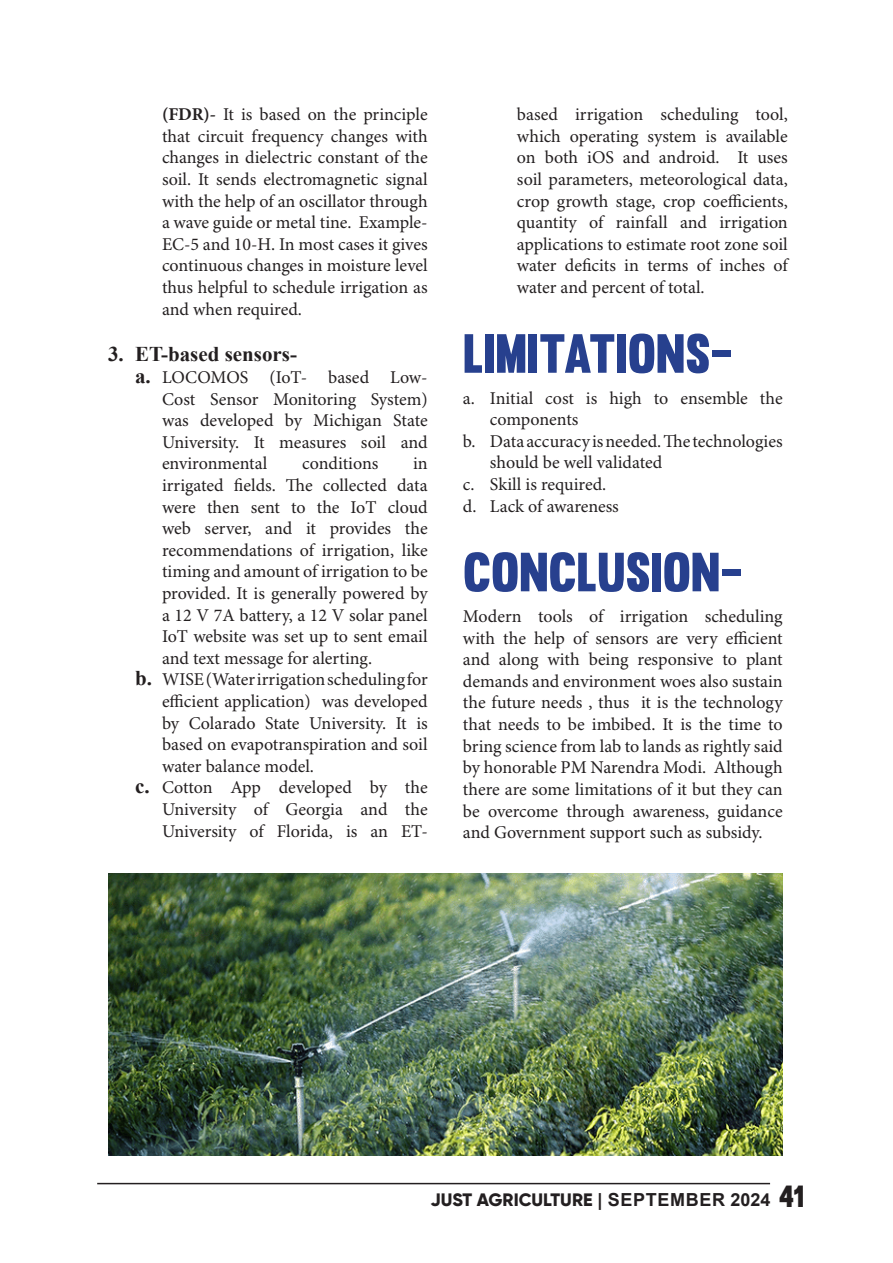
<style>
.page{position:relative;width:893px;height:1263px;background:#fff}
.page>*{position:absolute;margin:0;border:0;box-sizing:border-box;transform-origin:0 0}
.t1{font:54px "Muro";color:#27408e}
.t2{font:700 21px "Times New Roman";color:#231f20}
.t3{font:18px/21.6px "Minion Pro";color:#231f20;text-align:justify}
.t4{font:800 18px "Gilroy";color:#231f20}
.s1{font-weight:700}
.s2{font-family:"Times New Roman";font-weight:700;font-size:21px}
.s3{font-family:"Arial";font-weight:700}
.s4{font-family:"Muro";font-weight:400;font-size:30px}
</style>
<div class="page">
<hr style="left:97px;top:1183px;width:673px;height:1px;background:#231f20">
<img style="left:108px;top:874px;width:675px;height:282px">
<p class="t3" style="left:162px;top:104px;width:267px"><span class="s1">(FDR)-</span> It is based on the principle that circuit frequency changes with changes in dielectric constant of the soil. It sends electromagnetic signal with the help of an oscillator through a wave guide or metal tine. Example-EC-5 and 10-H. In most cases it gives continuous changes in moisture level thus helpful to schedule irrigation as and when required.</p>
<p class="t2" style="left:108px;top:339px;width:190px">3. ET-based sensors-</p>
<p class="t3" style="left:162px;top:367px;width:267px;text-indent:-27px"><span class="s2">a.</span> LOCOMOS (IoT- based Low-Cost Sensor Monitoring System) was developed by Michigan State University. It measures soil and environmental</p>
<p class="t3" style="left:302px;top:453px;width:78px">conditions</p>
<p class="t3" style="left:162px;top:453px;width:267px;text-indent:251px">in irrigated fields. The collected data were then sent to the IoT cloud web server, and it provides the recommendations of irrigation, like timing and amount of irrigation to be provided. It is generally powered by a 12 V 7A battery, a 12 V solar panel IoT website was set up to sent email and text message for alerting.</p>
<p class="t3" style="left:162px;top:669px;width:267px;text-indent:-27px"><span class="s2">b.</span> WISE (Water irrigation scheduling for efficient application) was developed by Colarado State University. It is based on evapotranspiration and soil water balance model.</p>
<p class="t3" style="left:162px;top:777px;width:267px;text-indent:-27px"><span class="s2">c.</span> Cotton App developed by the University of Georgia and the University of Florida, is an ET-</p>
<p class="t3" style="left:517px;top:104px;width:272px">based irrigation scheduling tool, which operating system is available on both iOS and android. It uses soil parameters, meteorological data, crop growth stage, crop coefficients, quantity of rainfall and irrigation applications to estimate root zone soil water deficits in terms of inches of water and percent of total.</p>
<p class="t1" style="left:463px;top:321px;width:272px">LIMITATIONS-</p>
<p class="t3" style="left:490px;top:388px;width:294px;text-indent:-27px">a. Initial cost is high to ensemble the components</p>
<p class="t3" style="left:490px;top:431px;width:294px;text-indent:-27px">b. Data accuracy is needed. The technologies should be well validated</p>
<p class="t3" style="left:463px;top:474px;width:145px">c. Skill is required.</p>
<p class="t3" style="left:463px;top:496px;width:157px">d. Lack of awareness</p>
<p class="t1" style="left:463px;top:539px;width:281px">CONCLUSION-</p>
<p class="t3" style="left:463px;top:606px;width:321px">Modern tools of irrigation scheduling with the help of sensors are very efficient and along with being responsive to plant demands and environment woes also sustain the future needs , thus it is the technology that needs to be imbibed. It is the time to bring science from lab to lands as rightly said by honorable PM Narendra Modi. Although there are some limitations of it but they can be overcome through awareness, guidance and Government support such as subsidy.</p>
<p class="t4" style="left:430px;top:1188px;width:376px">JUST AGRICULTURE <span class="s3">| SEPTEMBER 2024</span> <span class="s4">41</span></p>
</div>
